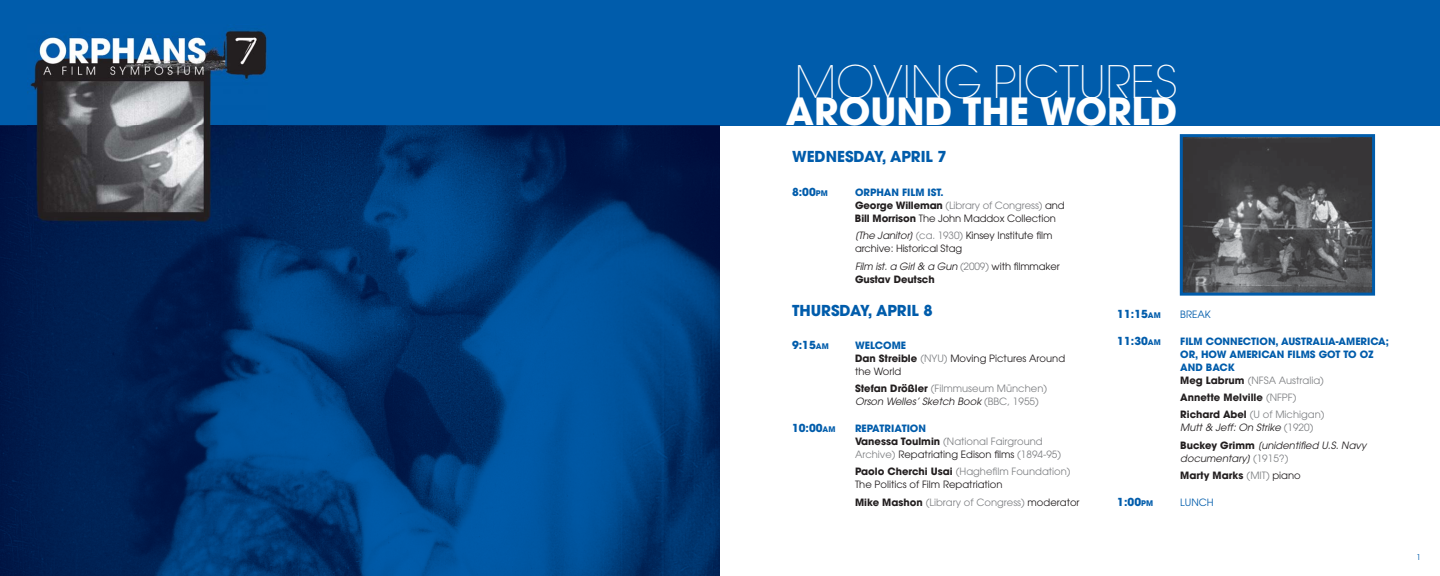
<style>
.page{position:relative;width:1440px;height:576px;background:#fff}
.page>*{position:absolute;margin:0;border:0;box-sizing:border-box;transform-origin:0 0}
.t1{font:200 44.5px "Avant Garde";color:#fff}
.t2{font:700 37.2px "Avant Garde";color:#fff}
.t3{font:700 15px "Avant Garde";color:#005cab}
.t4{font:700 11px "Avant Garde";color:#005cab}
.t5{font:10px/13px "Avant Garde";color:#808285}
.t6{font:10px/13px "Avant Garde";color:#231f20}
.t7{font:italic 10px/17.3px "Avant Garde";color:#231f20}
.t8{font:700 10px/13px "Avant Garde";color:#231f20}
.t9{font:700 10px/13px "Avant Garde";color:#005cab}
.t10{font:10px "Avant Garde";color:#005cab}
.t11{font:8px "Avant Garde";color:#005cab}
.s1{font-size:7.7px}
.s2{color:#005cab}
.s3{font-weight:400;color:#808285}
.s4{font-weight:400}
.s5{font-style:italic}
.s6{color:#808285}
.s7{font-style:normal;color:#808285}
.s8{font-style:normal}
.s9{font-weight:700;font-style:normal}
.s10{font-weight:700;color:#005cab}
.s11{font-weight:700}
.s12{font-weight:700;color:#231f20}
.s13{font-style:italic;color:#231f20}
.s14{color:#231f20}
</style>
<div class="page">
<div style="left:0;top:0;width:720px;height:576px;background:#005cab"></div>
<div style="left:0;top:125px;width:33px;height:451px;background:#001847"></div>
<img style="left:240px;top:125px;width:480px;height:451px">
<img style="left:33px;top:224px;width:207px;height:352px">
<div style="left:720px;top:0;width:720px;height:125px;background:#005cab"></div>
<img style="left:28px;top:30px;width:239px;height:194px">
<img style="left:1184px;top:138px;width:187px;height:154px">
<div style="left:1180px;top:134px;width:195px;height:162px;border:3px solid #005cab"></div>
<h1 class="t1" style="left:795px;top:55px;width:384px">MOVING PICTURES</h1>
<h2 class="t2" style="left:786px;top:87px;width:393px">AROUND THE WORLD</h2>
<h3 class="t3" style="left:792px;top:147px;width:156px">WEDNESDAY, APRIL 7</h3>
<p class="t4" style="left:792px;top:185px;width:37px">8:00<span class="s1">PM</span></p>
<p class="t8" style="left:855px;top:186px;width:211px"><span class="s2">ORPHAN FILM IST.<br></span>George Willeman <span class="s3">(Library of Congress)</span> <span class="s4">and<br></span>Bill Morrison <span class="s4">The John Maddox Collection</span></p>
<p class="t6" style="left:855px;top:229px;width:199px"><span class="s5">[The Janitor]</span> <span class="s6">(ca. 1930)</span> Kinsey Institute film archive: Historical Stag</p>
<p class="t7" style="left:855px;top:260px;width:206px;line-height:13px">Film ist. a Girl &amp; a Gun <span class="s7">(2009)</span> <span class="s8">with filmmaker<br></span><span class="s9">Gustav Deutsch</span></p>
<h3 class="t3" style="left:792px;top:301px;width:142px">THURSDAY, APRIL 8</h3>
<p class="t4" style="left:792px;top:337px;width:38px">9:15<span class="s1">AM</span></p>
<p class="t6" style="left:855px;top:339px;width:212px"><span class="s10">WELCOME<br></span><span class="s11">Dan Streible</span> <span class="s6">(NYU)</span> Moving Pictures Around the World</p>
<p class="t5" style="left:855px;top:382px;width:194px"><span class="s12">Stefan Drößler</span> (Filmmuseum München)<br><span class="s13">Orson Welles’ Sketch Book</span> (BBC, 1955)</p>
<p class="t4" style="left:792px;top:421px;width:45px">10:00<span class="s1">AM</span></p>
<p class="t5" style="left:855px;top:422px;width:208px"><span class="s10">REPATRIATION<br></span><span class="s12">Vanessa Toulmin</span> (National Fairground<br>Archive) <span class="s14">Repatriating Edison films</span> (1894-95)</p>
<p class="t6" style="left:855px;top:465px;width:217px"><span class="s11">Paolo Cherchi Usai</span> <span class="s6">(Haghefilm Foundation)<br></span>The Politics of Film Repatriation</p>
<p class="t5" style="left:855px;top:495px;width:226px"><span class="s12">Mike Mashon</span> (Library of Congress) <span class="s14">moderator</span></p>
<p class="t4" style="left:1117px;top:307px;width:45px">11:15<span class="s1">AM</span></p>
<p class="t10" style="left:1180px;top:308px;width:32px">BREAK</p>
<p class="t4" style="left:1117px;top:334px;width:45px">11:30<span class="s1">AM</span></p>
<p class="t9" style="left:1180px;top:335px;width:210px">FILM CONNECTION, AUSTRALIA-AMERICA;<br>OR, HOW AMERICAN FILMS GOT TO OZ<br>AND BACK<br><span class="s14">Meg Labrum</span> <span class="s3">(NFSA Australia)</span></p>
<p class="t8" style="left:1180px;top:389px;width:146px;line-height:17.3px">Annette Melville <span class="s3">(NFPF)<br></span>Richard Abel <span class="s3">(U of Michigan)</span></p>
<p class="t7" style="left:1180px;top:419px;width:188px">Mutt &amp; Jeff: On Strike <span class="s7">(1920)<br></span><span class="s9">Buckey Grimm</span> [unidentified U.S. Navy</p>
<p class="t7" style="left:1180px;top:449px;width:122px">documentary] <span class="s7">(1915?)<br></span><span class="s9">Marty Marks</span> <span class="s7">(MIT)</span> <span class="s8">piano</span></p>
<p class="t4" style="left:1117px;top:495px;width:37px">1:00<span class="s1">PM</span></p>
<p class="t10" style="left:1180px;top:497px;width:35px">LUNCH</p>
<p class="t11" style="left:1417px;top:552px;width:6px">1</p>
</div>
